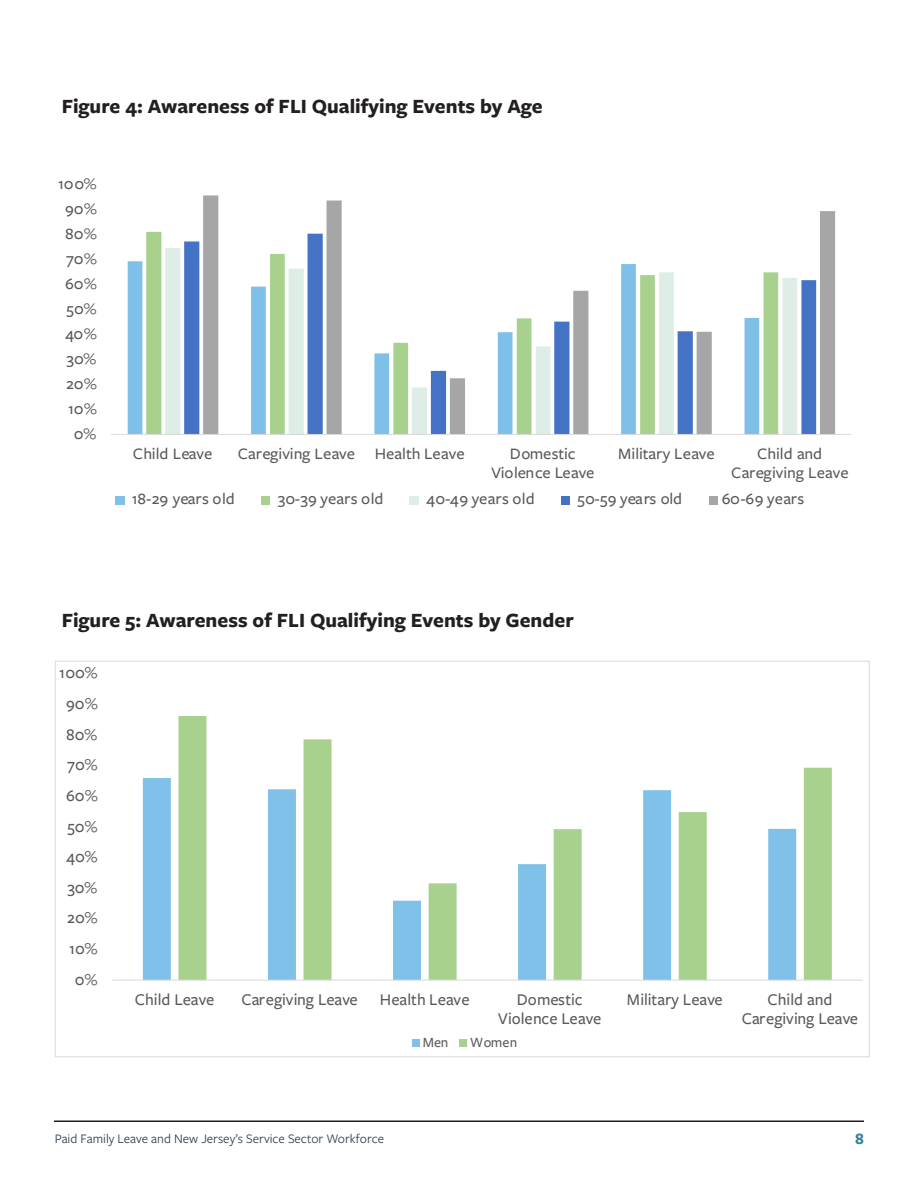
<style>
.page{position:relative;width:918px;height:1188px;background:#fff}
.page>*{position:absolute;margin:0;border:0;box-sizing:border-box;transform-origin:0 0}
.t1{font:700 21px "Freight Sans Pro";color:#231f20}
.t2{font:500 17.1px/19.8px "Freight Sans Pro";color:#595959;text-align:center}
.t3{font:500 16.65px/19.4px "Freight Sans Pro";color:#595959;text-align:center}
.t4{font:700 16.5px "Freight Sans Pro";color:#3680a1}
.t5{font:500 14.55px "Freight Sans Pro";letter-spacing:.01em;color:#595959}
.t6{font:13.5px "Freight Sans Pro";color:#2c3e50}
</style>
<div class="page">
<hr style="left:54px;top:1120px;width:810px;height:2px;background:#231f20">
<svg style="left:128px;top:261px;width:15px;height:173px;background:#84c2e8"></svg>
<svg style="left:146px;top:232px;width:16px;height:202px;background:#add393"></svg>
<div style="left:165px;top:248px;width:16px;height:186px;background:#deede6"></div>
<svg style="left:184px;top:241px;width:16px;height:193px;background:#4d79c7"></svg>
<svg style="left:203px;top:195px;width:632px;height:239px"></svg>
<hr style="left:111px;top:434px;width:740px;height:1px;background:#d9d9d9">
<div style="left:115px;top:496px;width:9px;height:8px;background:#7fc0e8"></div>
<div style="left:262px;top:496px;width:8px;height:8px;background:#a9d18e"></div>
<div style="left:410px;top:496px;width:9px;height:8px;background:#deede6"></div>
<div style="left:561px;top:496px;width:8px;height:8px;background:#4472c4"></div>
<div style="left:709px;top:496px;width:8px;height:8px;background:#a6a6a6"></div>
<svg style="left:143px;top:778px;width:35px;height:202px;fill:#7fc1e8"></svg>
<svg style="left:178px;top:716px;width:654px;height:264px"></svg>
<hr style="left:112px;top:980px;width:751px;height:1px;background:#d9d9d9">
<div style="left:412px;top:1039px;width:7px;height:8px;background:#7fc1e8"></div>
<div style="left:459px;top:1039px;width:8px;height:8px;background:#a8d18e"></div>
<p class="t1" style="left:62px;top:92px;width:483px">Figure 4: Awareness of FLI Qualifying Events by Age</p>
<p class="t3" style="left:58px;top:173px;width:40px">100%</p>
<p class="t3" style="left:65px;top:198px;width:33px">90%</p>
<p class="t3" style="left:65px;top:223px;width:33px">80%</p>
<p class="t3" style="left:66px;top:248px;width:32px">70%</p>
<p class="t3" style="left:65px;top:273px;width:33px">60%</p>
<p class="t3" style="left:67px;top:298px;width:31px">50%</p>
<p class="t3" style="left:65px;top:323px;width:33px">40%</p>
<p class="t3" style="left:67px;top:348px;width:31px">30%</p>
<p class="t3" style="left:66px;top:373px;width:32px">20%</p>
<p class="t3" style="left:68px;top:398px;width:30px">10%</p>
<p class="t3" style="left:74px;top:423px;width:24px">0%</p>
<p class="t3" style="left:133px;top:443px;width:81px">Child Leave</p>
<p class="t3" style="left:238px;top:443px;width:228px">Caregiving Leave Health Leave</p>
<p class="t3" style="left:491px;top:443px;width:105px">Domestic<br>Violence Leave</p>
<p class="t3" style="left:618px;top:443px;width:98px">Military Leave</p>
<p class="t3" style="left:731px;top:443px;width:119px">Child and<br>Caregiving Leave</p>
<p class="t3" style="left:132px;top:489px;width:104px">18-29 years old</p>
<p class="t3" style="left:278px;top:489px;width:107px">30-39 years old</p>
<p class="t3" style="left:426px;top:489px;width:110px">40-49 years old</p>
<p class="t3" style="left:577px;top:489px;width:106px">50-59 years old</p>
<p class="t3" style="left:722px;top:489px;width:84px">60-69 years</p>
<p class="t1" style="left:62px;top:605px;width:513px">Figure 5: Awareness of FLI Qualifying Events by Gender</p>
<p class="t2" style="left:59px;top:662px;width:40px">100%</p>
<p class="t2" style="left:66px;top:693px;width:33px">90%</p>
<p class="t2" style="left:66px;top:724px;width:32px">80%</p>
<p class="t2" style="left:67px;top:754px;width:32px">70%</p>
<p class="t2" style="left:66px;top:785px;width:33px">60%</p>
<p class="t2" style="left:68px;top:816px;width:31px">50%</p>
<p class="t2" style="left:66px;top:846px;width:33px">40%</p>
<p class="t2" style="left:68px;top:877px;width:31px">30%</p>
<p class="t2" style="left:67px;top:907px;width:32px">20%</p>
<p class="t2" style="left:69px;top:938px;width:30px">10%</p>
<p class="t2" style="left:75px;top:969px;width:24px">0%</p>
<p class="t2" style="left:135px;top:989px;width:81px">Child Leave</p>
<p class="t2" style="left:241px;top:989px;width:118px">Caregiving Leave</p>
<p class="t2" style="left:380px;top:989px;width:91px">Health Leave</p>
<p class="t2" style="left:498px;top:989px;width:105px">Domestic<br>Violence Leave</p>
<p class="t2" style="left:627px;top:989px;width:97px">Military Leave</p>
<p class="t2" style="left:742px;top:989px;width:118px">Child and<br>Caregiving Leave</p>
<p class="t5" style="left:423px;top:1033px;width:27px">Men</p>
<p class="t5" style="left:470px;top:1033px;width:49px">Women</p>
<p class="t6" style="left:55px;top:1130px;width:331px">Paid Family Leave and New Jersey’s Service Sector Workforce</p>
<p class="t4" style="left:855px;top:1128px;width:10px">8</p>
</div>
